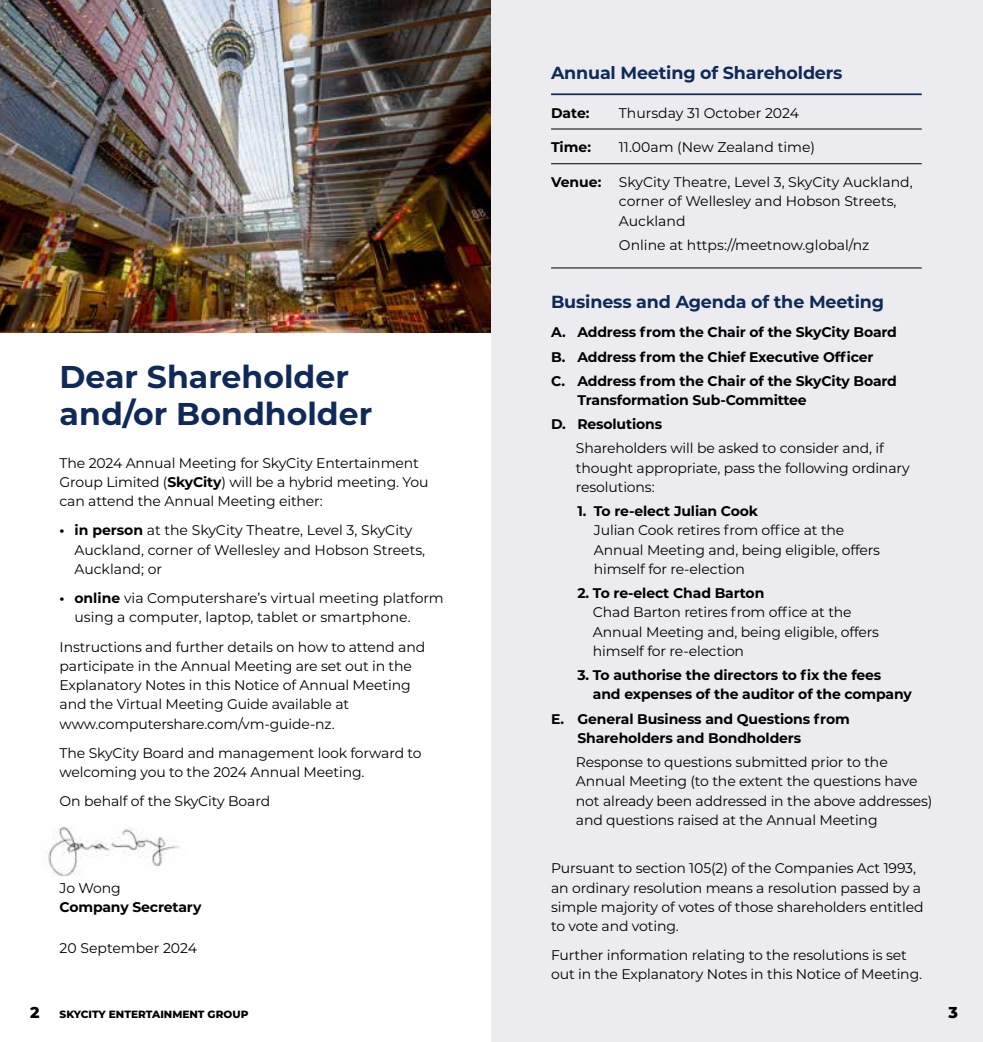
<style>
.page{position:relative;width:983px;height:1042px;background:#fff}
.page>*{position:absolute;margin:0;border:0;box-sizing:border-box;transform-origin:0 0}
.t1{font:700 31.5px/37.8px "Montserrat";color:#0f2a59}
.t2{font:700 17.5px "Montserrat";letter-spacing:-.01em;color:#0f2a59}
.t3{font:800 15.75px "Montserrat";color:#000}
.t4{font:14px/19.2px "Montserrat";letter-spacing:-.01em;color:#000}
.t5{font:700 14px/24.2px "Montserrat";letter-spacing:-.01em;color:#000}
.t6{font:800 10.5px "Montserrat";color:#000}
.s1{font-weight:700}
</style>
<div class="page">
<img style="left:46px;top:827px;width:134px;height:50px">
<img style="left:0;top:0;width:491px;height:333px">
<div style="left:491px;top:0;width:491px;height:1042px;background:#ecebf0"></div>
<hr style="left:551px;top:93px;width:67px;height:2px;background:#0f2a59">
<hr style="left:618px;top:93px;width:303px;height:2px;background:#0f2a59">
<hr style="left:551px;top:129px;width:67px;height:1px;background:#000">
<hr style="left:618px;top:129px;width:303px;height:1px;background:#000">
<hr style="left:551px;top:163px;width:67px;height:1px;background:#000">
<hr style="left:618px;top:163px;width:303px;height:1px;background:#000">
<hr style="left:551px;top:268px;width:67px;height:1px;background:#000">
<hr style="left:618px;top:268px;width:303px;height:1px;background:#000">
<h1 class="t1" style="left:60px;top:356px;width:314px">Dear Shareholder and/or Bondholder</h1>
<p class="t4" style="left:60px;top:453px;width:370px">The 2024 Annual Meeting for SkyCity Entertainment<br>Group Limited (<span class="s1">SkyCity</span>) will be a hybrid meeting. You can attend the Annual Meeting either:</p>
<p class="t4" style="left:74px;top:520px;width:352px;text-indent:-15px"><span class="s1">• in person</span> at the SkyCity Theatre, Level 3, SkyCity<br>Auckland, corner of Wellesley and Hobson Streets,<br>Auckland; or</p>
<p class="t4" style="left:74px;top:588px;width:371px;text-indent:-15px"><span class="s1">• online</span> via Computershare’s virtual meeting platform using a computer, laptop, tablet or smartphone.</p>
<p class="t4" style="left:60px;top:636px;width:367px">Instructions and further details on how to attend and participate in the Annual Meeting are set out in the Explanatory Notes in this Notice of Annual Meeting and the Virtual Meeting Guide available at www.computershare.com/vm-guide-nz.</p>
<p class="t4" style="left:60px;top:743px;width:363px">The SkyCity Board and management look forward to welcoming you to the 2024 Annual Meeting.</p>
<p class="t4" style="left:60px;top:791px;width:212px">On behalf of the SkyCity Board</p>
<p class="t4" style="left:60px;top:878px;width:63px">Jo Wong</p>
<p class="t5" style="left:60px;top:894px;width:143px">Company Secretary</p>
<p class="t4" style="left:60px;top:938px;width:139px">20 September 2024</p>
<p class="t2" style="left:551px;top:61px;width:293px">Annual Meeting of Shareholders</p>
<p class="t5" style="left:551px;top:100px;width:40px">Date:</p>
<p class="t4" style="left:618px;top:103px;width:181px">Thursday 31 October 2024</p>
<p class="t5" style="left:551px;top:135px;width:41px">Time:</p>
<p class="t4" style="left:618px;top:137px;width:198px">11.00am (New Zealand time)</p>
<p class="t4" style="left:618px;top:172px;width:295px;text-indent:-68px"><span class="s1">Venue:</span> SkyCity Theatre, Level 3, SkyCity Auckland, corner of Wellesley and Hobson Streets,<br>Auckland</p>
<p class="t4" style="left:618px;top:235px;width:252px">Online at https://meetnow.global/nz</p>
<p class="t2" style="left:551px;top:289px;width:334px">Business and Agenda of the Meeting</p>
<p class="t5" style="left:551px;top:320px;width:347px">A. Address from the Chair of the SkyCity Board<br>B. Address from the Chief Executive Officer<br>C. Address from the Chair of the SkyCity Board</p>
<p class="t5" style="left:551px;top:387px;width:257px;text-indent:26px">Transformation Sub-Committee<br>D. Resolutions</p>
<p class="t4" style="left:575px;top:438px;width:335px">Shareholders will be asked to consider and, if thought appropriate, pass the following ordinary resolutions:</p>
<p class="t5" style="left:577px;top:498px;width:182px">1. To re-elect Julian Cook</p>
<p class="t4" style="left:593px;top:520px;width:287px">Julian Cook retires from office at the<br>Annual Meeting and, being eligible, offers himself for re-election</p>
<p class="t5" style="left:577px;top:580px;width:188px">2. To re-elect Chad Barton</p>
<p class="t4" style="left:592px;top:602px;width:287px">Chad Barton retires from office at the<br>Annual Meeting and, being eligible, offers himself for re-election</p>
<p class="t5" style="left:592px;top:665px;width:320px;line-height:19.2px;text-indent:-15px">3. To authorise the directors to fix the fees and expenses of the auditor of the company</p>
<p class="t5" style="left:577px;top:708px;width:274px;line-height:19.2px;text-indent:-26px">E. General Business and Questions from<br>Shareholders and Bondholders</p>
<p class="t4" style="left:575px;top:752px;width:358px">Response to questions submitted prior to the Annual Meeting (to the extent the questions have not already been addressed in the above addresses) and questions raised at the Annual Meeting</p>
<p class="t4" style="left:551px;top:858px;width:374px">Pursuant to section 105(2) of the Companies Act 1993, an ordinary resolution means a resolution passed by a simple majority of votes of those shareholders entitled to vote and voting.</p>
<p class="t4" style="left:551px;top:945px;width:372px">Further information relating to the resolutions is set out in the Explanatory Notes in this Notice of Meeting.</p>
<p class="t3" style="left:30px;top:1001px;width:11px">2</p>
<p class="t6" style="left:60px;top:1006px;width:190px">SKYCITY ENTERTAINMENT GROUP</p>
<p class="t3" style="left:948px;top:1001px;width:11px">3</p>
</div>
